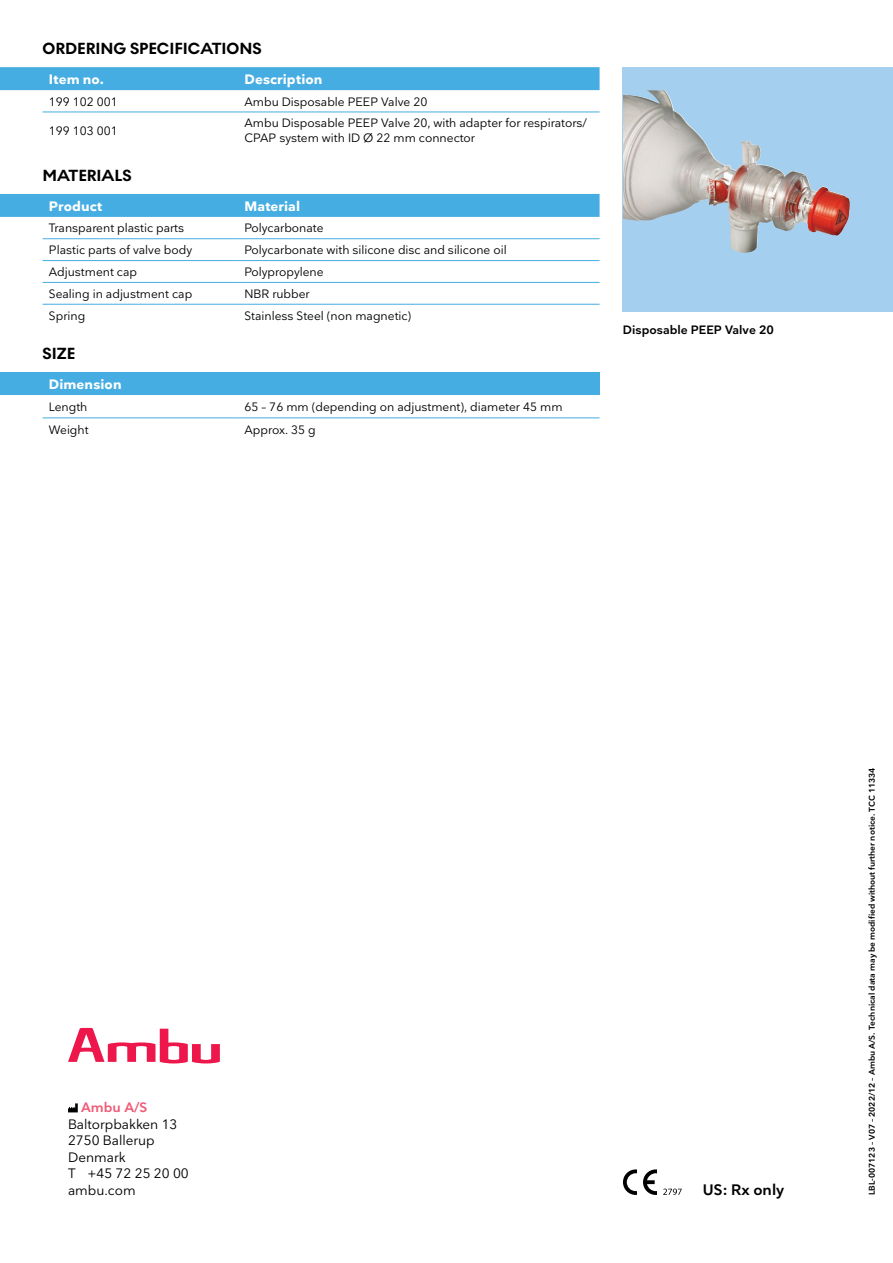
<style>
.page{position:relative;width:893px;height:1263px;background:#fff}
.page>*{position:absolute;margin:0;border:0;box-sizing:border-box;transform-origin:0 0}
.t1{font:700 16.5px "Noir No 1";color:#000}
.t2{font:600 15px "Nationale";color:#000}
.t3{font:13.5px/16.5px "Nationale";color:#000}
.t4{font:700 13.5px "Nationale";letter-spacing:.01em;color:#fff}
.t5{font:600 13.5px "Nationale";color:#f05b78}
.t6{font:12px/14.2px "Nationale";color:#000}
.t7{font:600 12px "Nationale";color:#000}
.t8{font:600 8.25px "Nationale";color:#000}
</style>
<div class="page">
<div style="left:623px;top:67px;width:270px;height:245px;background:#a5cfef"></div>
<img style="left:623px;top:90px;width:227px;height:163px">
<svg style="left:643px;top:1169px;width:14px;height:26px"></svg>
<svg style="left:623px;top:1169px;width:14px;height:26px"></svg>
<svg style="left:663px;top:1188px;width:19px;height:7px"></svg>
<svg style="left:68px;top:1028px;width:152px;height:35px"></svg>
<div style="left:0;top:67px;width:600px;height:23px;background:#45ade2"></div>
<hr style="left:43px;top:112px;width:195px;height:1px;background:#45ade2">
<hr style="left:238px;top:112px;width:362px;height:1px;background:#45ade2">
<div style="left:0;top:194px;width:600px;height:23px;background:#45ade2"></div>
<hr style="left:43px;top:238px;width:195px;height:1px;background:#45ade2">
<hr style="left:238px;top:238px;width:362px;height:1px;background:#45ade2">
<hr style="left:43px;top:260px;width:195px;height:1px;background:#45ade2">
<hr style="left:238px;top:260px;width:362px;height:1px;background:#45ade2">
<hr style="left:43px;top:282px;width:195px;height:1px;background:#45ade2">
<hr style="left:238px;top:282px;width:362px;height:1px;background:#45ade2">
<hr style="left:43px;top:304px;width:195px;height:1px;background:#45ade2">
<hr style="left:238px;top:304px;width:362px;height:1px;background:#45ade2">
<div style="left:0;top:372px;width:43px;height:23px;background:#45ade2"></div>
<div style="left:43px;top:372px;width:557px;height:23px;background:#45ade2"></div>
<hr style="left:43px;top:417px;width:195px;height:1px;background:#45ade2">
<hr style="left:238px;top:417px;width:362px;height:1px;background:#45ade2">
<svg style="left:68px;top:1103px;width:10px;height:9px"></svg>
<h1 class="t1" style="left:43px;top:36px;width:221px">ORDERING SPECIFICATIONS</h1>
<p class="t4" style="left:49px;top:70px;width:57px">Item no.</p>
<p class="t4" style="left:244px;top:70px;width:79px">Description</p>
<p class="t6" style="left:49px;top:94px;width:71px">199 102 001</p>
<p class="t6" style="left:244px;top:94px;width:184px">Ambu Disposable PEEP Valve 20</p>
<p class="t6" style="left:49px;top:123px;width:71px">199 103 001</p>
<p class="t6" style="left:244px;top:116px;width:344px">Ambu Disposable PEEP Valve 20, with adapter for respirators/<br>CPAP system with ID Ø 22 mm connector</p>
<h1 class="t1" style="left:43px;top:163px;width:91px">MATERIALS</h1>
<p class="t4" style="left:49px;top:197px;width:55px">Product</p>
<p class="t4" style="left:244px;top:197px;width:57px">Material</p>
<p class="t6" style="left:49px;top:221px;width:137px">Transparent plastic parts</p>
<p class="t6" style="left:244px;top:221px;width:81px">Polycarbonate</p>
<p class="t6" style="left:49px;top:243px;width:145px">Plastic parts of valve body</p>
<p class="t6" style="left:244px;top:243px;width:264px">Polycarbonate with silicone disc and silicone oil</p>
<p class="t6" style="left:49px;top:264px;width:90px">Adjustment cap</p>
<p class="t6" style="left:244px;top:264px;width:81px">Polypropylene</p>
<p class="t6" style="left:49px;top:286px;width:145px">Sealing in adjustment cap</p>
<p class="t6" style="left:244px;top:286px;width:67px">NBR rubber</p>
<p class="t6" style="left:49px;top:308px;width:38px">Spring</p>
<p class="t6" style="left:244px;top:308px;width:168px">Stainless Steel (non magnetic)</p>
<h1 class="t1" style="left:43px;top:341px;width:34px">SIZE</h1>
<p class="t4" style="left:49px;top:375px;width:74px">Dimension</p>
<p class="t6" style="left:49px;top:399px;width:40px">Length</p>
<p class="t6" style="left:244px;top:399px;width:320px">65 – 76 mm (depending on adjustment), diameter 45 mm</p>
<p class="t6" style="left:49px;top:422px;width:41px">Weight</p>
<p class="t6" style="left:244px;top:422px;width:73px">Approx. 35 g</p>
<p class="t7" style="left:623px;top:322px;width:152px">Disposable PEEP Valve 20</p>
<p class="t5" style="left:81px;top:1099px;width:68px">Ambu A/S</p>
<p class="t3" style="left:68px;top:1116px;width:122px">Baltorpbakken 13<br>2750 Ballerup<br>Denmark<br>T +45 72 25 20 00 ambu.com</p>
<p class="t2" style="left:703px;top:1180px;width:83px">US: Rx only</p>
<p class="t8" style="left:867px;top:1195px;width:429px;rotate:-90deg">LBL-007123 – V07 – 2022/12 – Ambu A/S. Technical data may be modified without further notice. TCC 11334</p>
</div>
